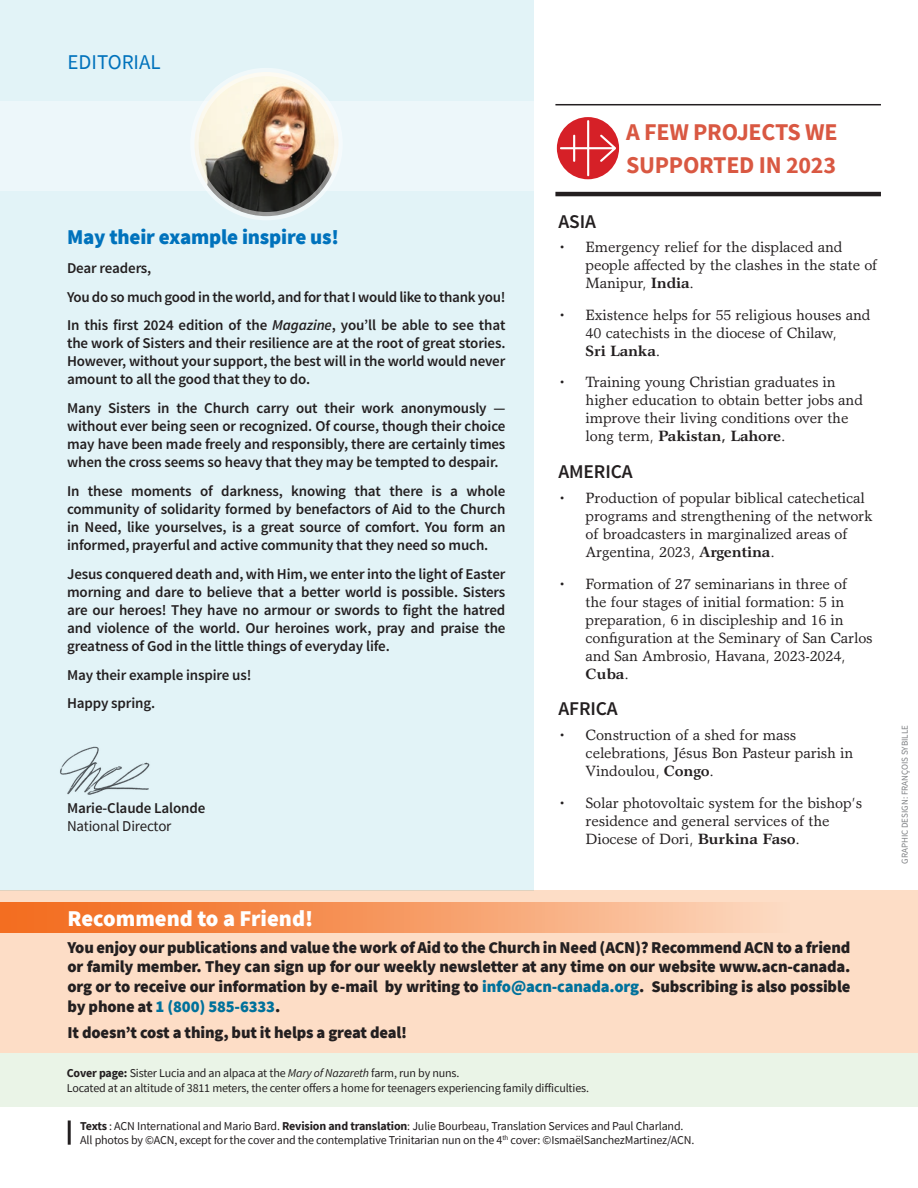
<style>
.page{position:relative;width:918px;height:1188px;background:#fff}
.page>*{position:absolute;margin:0;border:0;box-sizing:border-box;transform-origin:0 0}
.t1{font:700 24px/32.4px "Source Sans Pro";letter-spacing:-.01em;color:#d95842}
.t2{font:900 22.5px "Source Sans Pro";color:#fff}
.t3{font:900 21px "Source Sans Pro";letter-spacing:-.01em;color:#0072bc}
.t4{font:21px "Source Sans Pro";color:#0072bc}
.t5{font:600 19.5px "Source Sans Pro";letter-spacing:-.01em;color:#231f20}
.t6{font:900 16.5px/19.8px "Source Sans Pro";letter-spacing:-.01em;color:#231f20;text-align:justify}
.t7{font:600 15px/18px "Source Sans Pro";letter-spacing:-.01em;color:#231f20;text-align:justify}
.t8{font:15px/18px "Garth Graphic Std";letter-spacing:-.01em;color:#231f20}
.t9{font:12px/14.4px "Source Sans Pro";letter-spacing:-.01em;color:#231f20}
.t10{font:9px "Source Sans Pro";color:#808285}
.s1{font-style:italic}
.s2{font-weight:400}
.s3{font-family:"Garth Graphic";font-weight:700}
.s4{color:#00719b}
.s5{font-weight:700}
</style>
<div class="page">
<div style="left:0;top:0;width:534px;height:891px;background:#e2f3f7"></div>
<div style="left:0;top:102px;width:534px;height:89px;background:#edf7fa"></div>
<img style="left:194px;top:72px;width:145px;height:144px;border-radius:72px">
<div style="left:190px;top:68px;width:153px;height:152px;border:8px solid #fff;border-radius:50%"></div>
<img style="left:60px;top:746px;width:90px;height:49px">
<hr style="left:555px;top:192px;width:326px;height:4px;background:#231f20">
<hr style="left:555px;top:104px;width:326px;height:1px;background:#231f20">
<div style="left:557px;top:117px;width:62px;height:62px;background:#d62027;border-radius:50%"></div>
<svg style="left:560px;top:120px;width:56px;height:56px"></svg>
<hr style="left:68px;top:1120px;width:3px;height:25px;background:#231f20">
<div style="left:0;top:891px;width:918px;height:162px;background:#fdddc6"></div>
<div style="left:0;top:1053px;width:918px;height:54px;background:#eaf4e7"></div>
<div style="left:0;top:903px;width:843px;height:30px;background:linear-gradient(to right,#f26311,#fddec7)"></div>
<p class="t4" style="left:68px;top:48px;width:95px">EDITORIAL</p>
<p class="t3" style="left:67px;top:223px;width:273px">May their example inspire us!</p>
<p class="t7" style="left:67px;top:259px;width:86px">Dear readers,</p>
<p class="t7" style="left:67px;top:288px;width:440px">You do so much good in the world, and for that I would like to thank you!</p>
<p class="t7" style="left:67px;top:317px;width:440px">In this first 2024 edition of the <span class="s1">Magazine</span>, you’ll be able to see that the work of Sisters and their resilience are at the root of great stories.<br>However, without your support, the best will in the world would never amount to all the good that they to do.</p>
<p class="t7" style="left:67px;top:400px;width:440px">Many Sisters in the Church carry out their work anonymously — without ever being seen or recognized. Of course, though their choice may have been made freely and responsibly, there are certainly times when the cross seems so heavy that they may be tempted to despair.</p>
<p class="t7" style="left:67px;top:482px;width:440px">In these moments of darkness, knowing that there is a whole community of solidarity formed by benefactors of Aid to the Church in Need, like yourselves, is a great source of comfort. You form an informed, prayerful and active community that they need so much.</p>
<p class="t7" style="left:67px;top:565px;width:440px">Jesus conquered death and, with Him, we enter into the light of Easter morning and dare to believe that a better world is possible. Sisters are our heroes! They have no armour or swords to fight the hatred and violence of the world. Our heroines work, pray and praise the greatness of God in the little things of everyday life.</p>
<p class="t7" style="left:67px;top:666px;width:186px">May their example inspire us!</p>
<p class="t7" style="left:67px;top:695px;width:90px">Happy spring.</p>
<p class="t7" style="left:67px;top:799px;width:140px">Marie-Claude Lalonde<br><span class="s2">National Director</span></p>
<p class="t1" style="left:626px;top:116px;width:213px">A FEW PROJECTS WE<br>SUPPORTED IN 2023</p>
<p class="t5" style="left:559px;top:209px;width:39px">ASIA</p>
<p class="t8" style="left:586px;top:238px;width:293px;text-indent:-27px">• Emergency relief for the displaced and people affected by the clashes in the state of<br>Manipur, <span class="s3">India</span>.</p>
<p class="t8" style="left:586px;top:306px;width:286px;text-indent:-27px">• Existence helps for 55 religious houses and<br>40 catechists in the diocese of Chilaw,<br><span class="s3">Sri Lanka</span>.</p>
<p class="t8" style="left:586px;top:373px;width:279px;text-indent:-27px">• Training young Christian graduates in higher education to obtain better jobs and improve their living conditions over the long term, <span class="s3">Pakistan, Lahore</span>.</p>
<p class="t5" style="left:559px;top:460px;width:76px">AMERICA</p>
<p class="t8" style="left:586px;top:489px;width:289px;text-indent:-27px">• Production of popular biblical catechetical programs and strengthening of the network of broadcasters in marginalized areas of Argentina, 2023, <span class="s3">Argentina</span>.</p>
<p class="t8" style="left:586px;top:575px;width:289px;text-indent:-27px">• Formation of 27 seminarians in three of<br>the four stages of initial formation: 5 in preparation, 6 in discipleship and 16 in configuration at the Seminary of San Carlos and San Ambrosio, Havana, 2023-2024, <span class="s3">Cuba</span>.</p>
<p class="t5" style="left:559px;top:697px;width:61px">AFRICA</p>
<p class="t8" style="left:586px;top:726px;width:269px;text-indent:-27px">• Construction of a shed for mass celebrations, Jésus Bon Pasteur parish in<br>Vindoulou, <span class="s3">Congo</span>.</p>
<p class="t8" style="left:586px;top:794px;width:278px;text-indent:-27px">• Solar photovoltaic system for the bishop’s residence and general services of the<br>Diocese of Dori, <span class="s3">Burkina Faso</span>.</p>
<p class="t2" style="left:68px;top:903px;width:247px">Recommend to a Friend!</p>
<p class="t6" style="left:68px;top:937px;width:785px">You enjoy our publications and value the work of Aid to the Church in Need (ACN)? Recommend ACN to a friend or family member. They can sign up for our weekly newsletter at any time on our website www.acn-canada. org or to receive our information by e-mail by writing to <span class="s4">info@acn-canada.org</span>. Subscribing is also possible by phone at <span class="s4">1 (800) 585-6333</span>.</p>
<p class="t6" style="left:68px;top:1023px;width:341px">It doesn’t cost a thing, but it helps a great deal!</p>
<p class="t9" style="left:67px;top:1066px;width:524px"><span class="s5">Cover page:</span> Sister Lucia and an alpaca at the <span class="s1">Mary of Nazareth</span> farm, run by nuns.<br>Located at an altitude of 3811 meters, the center offers a home for teenagers experiencing family difficulties.</p>
<p class="t9" style="left:80px;top:1118px;width:616px"><span class="s5">Texts</span> : ACN International and Mario Bard. <span class="s5">Revision and translation</span>: Julie Bourbeau, Translation Services and Paul Charland.<br>All photos by ©ACN, except for the cover and the contemplative Trinitarian nun on the 4<sup>th</sup> cover: ©IsmaëlSanchezMartinez/ACN.</p>
<p class="t10" style="left:899px;top:864px;width:140px;rotate:-90deg">GRAPHIC DESIGN: FRANÇOIS SYBILLE</p>
</div>
